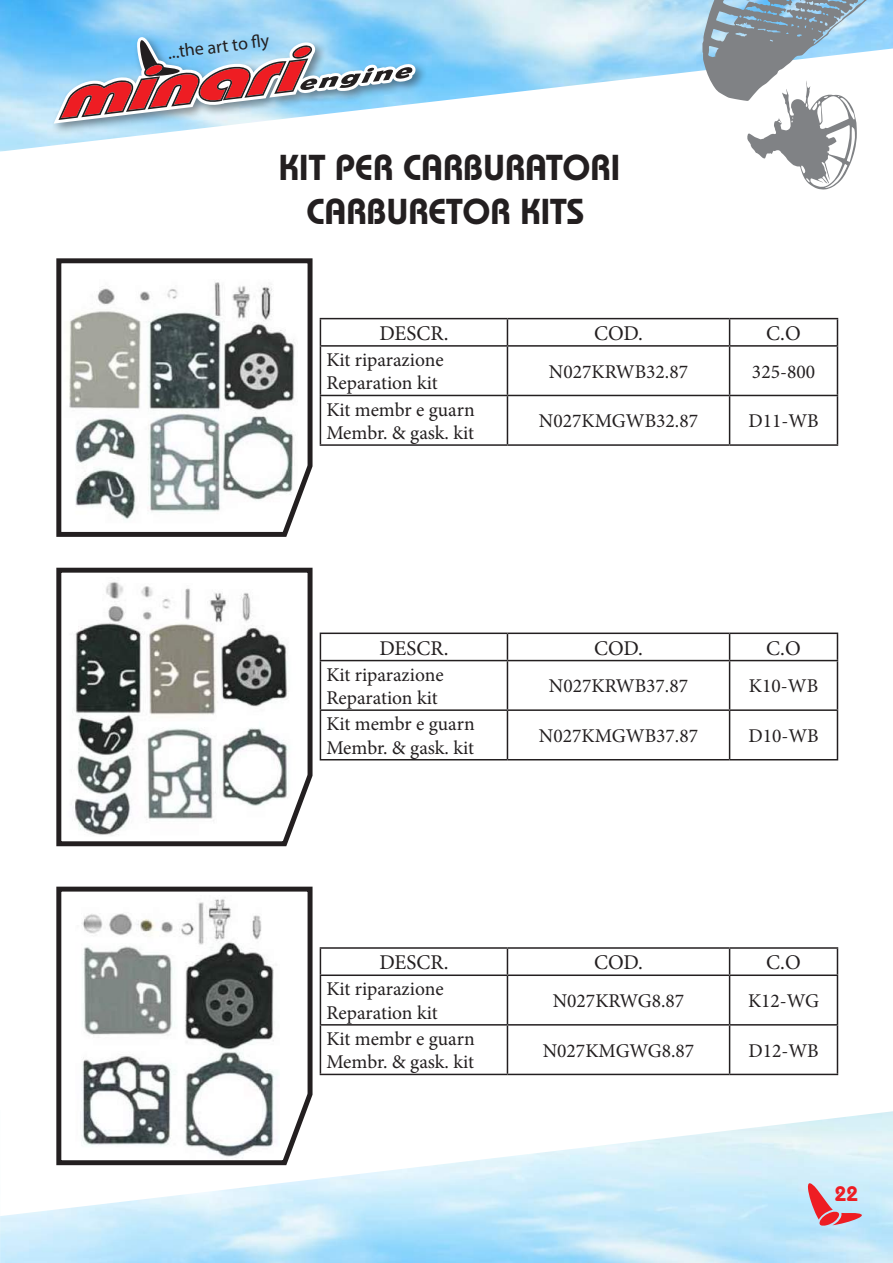
<style>
.page{position:relative;width:893px;height:1263px;background:#fff}
.page>*{position:absolute;margin:0;border:0;box-sizing:border-box;transform-origin:0 0}
.t1{font:600 36px/43.2px "Bauhaus Std";color:#231f20;text-align:center}
.t2{font:21px "Minion Pro";color:#231f20}
.t3{font:600 21px "Bauhaus Std";color:#ee1d23}
.t4{font:19.5px/23.4px "Minion Pro";color:#231f20}
.t5{font:18px "Myriad Pro";color:#231f20}
</style>
<div class="page">
<img style="left:0;top:0;width:702px;height:152px">
<svg style="left:702px;top:0;width:191px;height:190px"></svg>
<div style="left:51px;top:34px;width:377px;height:102px;background:#231f20;opacity:.48"></div>
<svg style="left:54px;top:37px;width:362px;height:87px"></svg>
<svg style="left:808px;top:1183px;width:54px;height:43px;background:#d0a7b5"></svg>
<hr style="left:320px;top:318px;width:187px;height:1px;background:#231f20">
<svg style="left:320px;top:319px;width:1px;height:26px"></svg>
<hr style="left:507px;top:318px;width:223px;height:1px;background:#231f20">
<svg style="left:507px;top:319px;width:1px;height:26px"></svg>
<hr style="left:730px;top:318px;width:108px;height:1px;background:#231f20">
<svg style="left:729px;top:319px;width:1px;height:26px"></svg>
<svg style="left:837px;top:319px;width:1px;height:26px"></svg>
<hr style="left:320px;top:345px;width:187px;height:2px;background:#231f20">
<hr style="left:320px;top:347px;width:1px;height:48px;background:#231f20">
<hr style="left:507px;top:345px;width:223px;height:2px;background:#231f20">
<hr style="left:507px;top:347px;width:1px;height:48px;background:#231f20">
<hr style="left:730px;top:345px;width:108px;height:2px;background:#231f20">
<hr style="left:729px;top:347px;width:1px;height:48px;background:#231f20">
<hr style="left:837px;top:347px;width:1px;height:48px;background:#231f20">
<hr style="left:320px;top:395px;width:187px;height:1px;background:#231f20">
<hr style="left:320px;top:396px;width:1px;height:48px;background:#231f20">
<hr style="left:507px;top:395px;width:223px;height:1px;background:#231f20">
<hr style="left:507px;top:396px;width:1px;height:48px;background:#231f20">
<hr style="left:730px;top:395px;width:108px;height:1px;background:#231f20">
<hr style="left:729px;top:396px;width:1px;height:48px;background:#231f20">
<hr style="left:837px;top:396px;width:1px;height:48px;background:#231f20">
<hr style="left:320px;top:444px;width:187px;height:2px;background:#231f20">
<hr style="left:507px;top:444px;width:223px;height:2px;background:#231f20">
<hr style="left:730px;top:444px;width:108px;height:2px;background:#231f20">
<svg style="left:56px;top:258px;width:257px;height:279px"></svg>
<svg style="left:56px;top:567px;width:257px;height:280px"></svg>
<svg style="left:56px;top:886px;width:257px;height:280px"></svg>
<hr style="left:320px;top:632px;width:187px;height:2px;background:#231f20">
<svg style="left:320px;top:634px;width:1px;height:26px"></svg>
<hr style="left:507px;top:632px;width:223px;height:2px;background:#231f20">
<svg style="left:507px;top:634px;width:1px;height:26px"></svg>
<hr style="left:730px;top:632px;width:108px;height:2px;background:#231f20">
<svg style="left:729px;top:634px;width:1px;height:26px"></svg>
<svg style="left:837px;top:634px;width:1px;height:26px"></svg>
<hr style="left:320px;top:660px;width:187px;height:1px;background:#231f20">
<hr style="left:320px;top:661px;width:1px;height:48px;background:#231f20">
<hr style="left:507px;top:660px;width:223px;height:1px;background:#231f20">
<hr style="left:507px;top:661px;width:1px;height:48px;background:#231f20">
<hr style="left:730px;top:660px;width:108px;height:1px;background:#231f20">
<hr style="left:729px;top:661px;width:1px;height:48px;background:#231f20">
<hr style="left:837px;top:661px;width:1px;height:48px;background:#231f20">
<hr style="left:320px;top:709px;width:187px;height:2px;background:#231f20">
<hr style="left:320px;top:711px;width:1px;height:48px;background:#231f20">
<hr style="left:507px;top:709px;width:223px;height:2px;background:#231f20">
<hr style="left:507px;top:711px;width:1px;height:48px;background:#231f20">
<hr style="left:730px;top:709px;width:108px;height:2px;background:#231f20">
<hr style="left:729px;top:711px;width:1px;height:48px;background:#231f20">
<hr style="left:837px;top:711px;width:1px;height:48px;background:#231f20">
<hr style="left:320px;top:759px;width:187px;height:1px;background:#231f20">
<hr style="left:507px;top:759px;width:223px;height:1px;background:#231f20">
<hr style="left:730px;top:759px;width:108px;height:1px;background:#231f20">
<hr style="left:320px;top:947px;width:187px;height:2px;background:#231f20">
<svg style="left:320px;top:949px;width:1px;height:25px"></svg>
<hr style="left:507px;top:947px;width:223px;height:2px;background:#231f20">
<svg style="left:507px;top:949px;width:1px;height:25px"></svg>
<hr style="left:730px;top:947px;width:108px;height:2px;background:#231f20">
<svg style="left:729px;top:949px;width:1px;height:25px"></svg>
<svg style="left:837px;top:949px;width:1px;height:25px"></svg>
<hr style="left:320px;top:974px;width:187px;height:2px;background:#231f20">
<hr style="left:320px;top:976px;width:1px;height:48px;background:#231f20">
<hr style="left:507px;top:974px;width:223px;height:2px;background:#231f20">
<hr style="left:507px;top:976px;width:1px;height:48px;background:#231f20">
<hr style="left:730px;top:974px;width:108px;height:2px;background:#231f20">
<hr style="left:729px;top:976px;width:1px;height:48px;background:#231f20">
<hr style="left:837px;top:976px;width:1px;height:48px;background:#231f20">
<hr style="left:320px;top:1024px;width:187px;height:1px;background:#231f20">
<hr style="left:320px;top:1025px;width:1px;height:49px;background:#231f20">
<hr style="left:507px;top:1024px;width:223px;height:1px;background:#231f20">
<hr style="left:507px;top:1025px;width:1px;height:49px;background:#231f20">
<hr style="left:730px;top:1024px;width:108px;height:1px;background:#231f20">
<hr style="left:729px;top:1025px;width:1px;height:49px;background:#231f20">
<hr style="left:837px;top:1025px;width:1px;height:49px;background:#231f20">
<hr style="left:320px;top:1074px;width:187px;height:1px;background:#231f20">
<hr style="left:507px;top:1074px;width:223px;height:1px;background:#231f20">
<hr style="left:730px;top:1074px;width:108px;height:1px;background:#231f20">
<p class="t5" style="left:167px;top:42px;width:104px;rotate:-7deg">...the art to fly</p>
<h1 class="t1" style="left:279px;top:146px;width:343px">KIT PER CARBURATORI<br>CARBURETOR KITS</h1>
<p class="t2" style="left:379px;top:319px;width:71px">DESCR.</p>
<p class="t2" style="left:594px;top:319px;width:50px">COD.</p>
<p class="t2" style="left:766px;top:319px;width:36px">C.O</p>
<p class="t4" style="left:326px;top:348px;width:119px">Kit riparazione<br>Reparation kit</p>
<p class="t4" style="left:549px;top:360px;width:141px">N027KRWB32.87</p>
<p class="t4" style="left:752px;top:360px;width:65px">325-800</p>
<p class="t4" style="left:326px;top:398px;width:150px">Kit membr e guarn<br>Membr. &amp; gask. kit</p>
<p class="t4" style="left:539px;top:409px;width:161px">N027KMGWB32.87</p>
<p class="t4" style="left:748px;top:409px;width:72px">D11-WB</p>
<p class="t2" style="left:379px;top:634px;width:71px">DESCR.</p>
<p class="t2" style="left:594px;top:634px;width:50px">COD.</p>
<p class="t2" style="left:766px;top:634px;width:36px">C.O</p>
<p class="t4" style="left:326px;top:663px;width:119px">Kit riparazione<br>Reparation kit</p>
<p class="t4" style="left:549px;top:675px;width:141px">N027KRWB37.87</p>
<p class="t4" style="left:749px;top:675px;width:71px">K10-WB</p>
<p class="t4" style="left:326px;top:712px;width:150px">Kit membr e guarn<br>Membr. &amp; gask. kit</p>
<p class="t4" style="left:539px;top:724px;width:161px">N027KMGWB37.87</p>
<p class="t4" style="left:748px;top:724px;width:72px">D10-WB</p>
<p class="t2" style="left:379px;top:948px;width:71px">DESCR.</p>
<p class="t2" style="left:594px;top:948px;width:50px">COD.</p>
<p class="t2" style="left:766px;top:948px;width:36px">C.O</p>
<p class="t4" style="left:326px;top:977px;width:119px">Kit riparazione<br>Reparation kit</p>
<p class="t4" style="left:553px;top:989px;width:133px">N027KRWG8.87</p>
<p class="t4" style="left:748px;top:989px;width:72px">K12-WG</p>
<p class="t4" style="left:326px;top:1027px;width:150px">Kit membr e guarn<br>Membr. &amp; gask. kit</p>
<p class="t4" style="left:543px;top:1039px;width:153px">N027KMGWG8.87</p>
<p class="t4" style="left:748px;top:1039px;width:72px">D12-WB</p>
<p class="t3" style="left:835px;top:1181px;width:25px">22</p>
</div>
